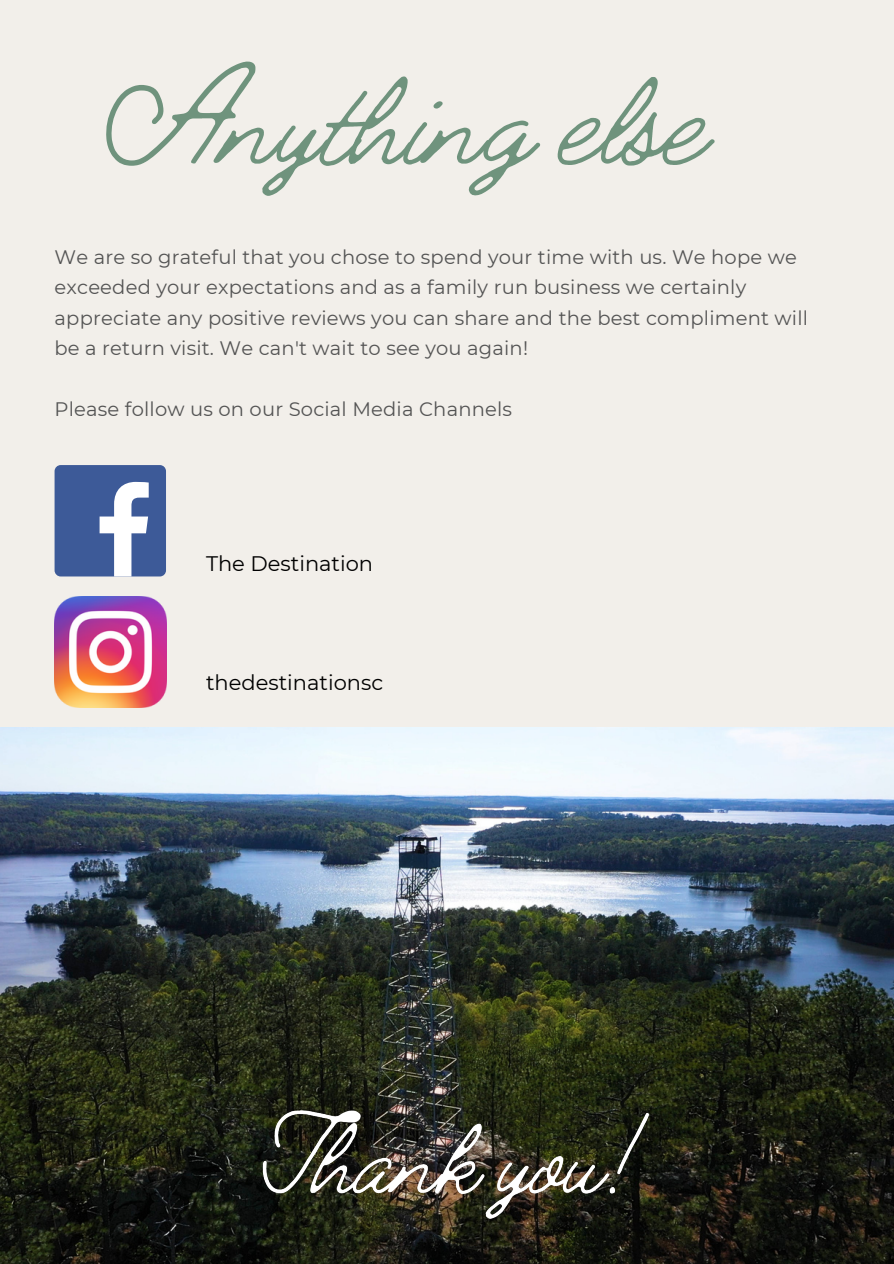
<style>
.page{position:relative;width:894px;height:1264px;background:#fff}
.page>*{position:absolute;margin:0;border:0;box-sizing:border-box;transform-origin:0 0}
.t1{font:300 150.45px "Jimmy Script";color:#6f937d}
.t2{font:21px "Montserrat";color:#000}
.t3{font:19.5px/30.3px "Montserrat";letter-spacing:.01em;color:#545454}
</style>
<div class="page">
<div style="left:0;top:0;width:893px;height:1263px;background:#f2efea"></div>
<img style="left:0;top:727px;width:893px;height:536px">
<div style="left:55px;top:465px;width:111px;height:111px;background:#3d5a98;border-radius:6px"></div>
<svg style="left:99px;top:482px;width:50px;height:94px"></svg>
<img style="left:55px;top:596px;width:111px;height:111px">
<img style="left:234px;top:1082px;width:442px;height:168px">
<p class="t1" style="left:102px;top:24px;width:609px">Anythingelse</p>
<p class="t3" style="left:55px;top:241px;width:754px">We are so grateful that you chose to spend your time with us. We hope we exceeded your expectations and as a family run business we certainly appreciate any positive reviews you can share and the best compliment will be a return visit. We can't wait to see you again!</p>
<p class="t3" style="left:55px;top:393px;width:459px">Please follow us on our Social Media Channels</p>
<p class="t2" style="left:206px;top:550px;width:169px">The Destination</p>
<p class="t2" style="left:206px;top:669px;width:178px">thedestinationsc</p>
</div>
